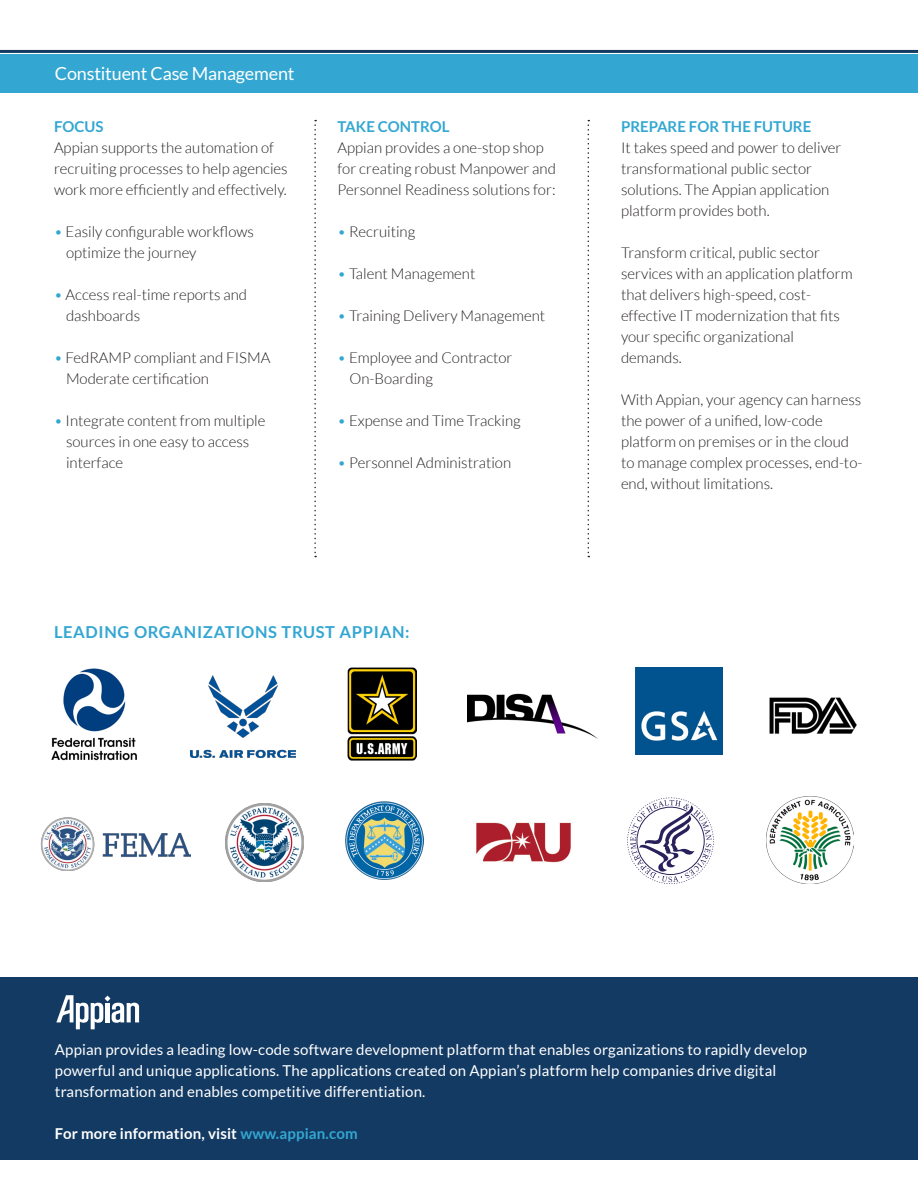
<style>
.page{position:relative;width:918px;height:1188px;background:#fff}
.page>*{position:absolute;margin:0;border:0;box-sizing:border-box;transform-origin:0 0}
.t1{font:18px "Lato";letter-spacing:-.01em;color:#fff}
.t2{font:700 16.5px "Lato";letter-spacing:.04em;color:#33a7d2}
.t3{font:300 15px/21px "Lato";color:#231f20}
.t4{font:15px/21px "Lato";letter-spacing:.01em;color:#fff}
.t5{font:700 15px "Lato";letter-spacing:.01em;color:#fff}
.t6{font:700 15px "Lato";color:#33a7d2}
.s1{color:#33a7d2}
</style>
<div class="page">
<div style="left:0;top:54px;width:918px;height:39px;background:#33a7d2"></div>
<hr style="left:0;top:50px;width:918px;height:3px;background:#133a63">
<div style="left:0;top:977px;width:918px;height:183px;background:#133a63"></div>
<svg style="left:56px;top:995px;width:83px;height:34px"></svg>
<img style="left:51px;top:668px;width:86px;height:92px">
<img style="left:190px;top:675px;width:105px;height:82px">
<img style="left:348px;top:668px;width:69px;height:92px">
<img style="left:468px;top:693px;width:130px;height:46px">
<img style="left:635px;top:668px;width:87px;height:87px">
<img style="left:769px;top:697px;width:87px;height:36px">
<img style="left:41px;top:817px;width:149px;height:53px">
<img style="left:225px;top:803px;width:78px;height:78px">
<img style="left:345px;top:801px;width:78px;height:78px">
<img style="left:476px;top:822px;width:95px;height:41px">
<svg style="left:627px;top:797px;width:87px;height:87px"></svg>
<img style="left:766px;top:796px;width:87px;height:87px">
<svg style="left:314px;top:120px;width:2px;height:437px"></svg>
<svg style="left:588px;top:120px;width:1px;height:437px"></svg>
<p class="t1" style="left:55px;top:64px;width:241px">Constituent Case Management</p>
<p class="t6" style="left:54px;top:118px;width:51px">FOCUS</p>
<p class="t3" style="left:54px;top:137px;width:235px">Appian supports the automation of recruiting processes to help agencies</p>
<p class="t3" style="left:54px;top:179px;width:234px">work more efficiently and effectively.</p>
<p class="t3" style="left:66px;top:221px;width:190px;text-indent:-12px"><span class="s1">•</span> Easily configurable workflows optimize the journey</p>
<p class="t3" style="left:66px;top:284px;width:183px;text-indent:-12px"><span class="s1">•</span> Access real-time reports and dashboards</p>
<p class="t3" style="left:66px;top:347px;width:206px;text-indent:-12px"><span class="s1">•</span> FedRAMP compliant and FISMA<br>Moderate certification</p>
<p class="t3" style="left:66px;top:410px;width:201px;text-indent:-12px"><span class="s1">•</span> Integrate content from multiple sources in one easy to access interface</p>
<p class="t6" style="left:338px;top:118px;width:113px">TAKE CONTROL</p>
<p class="t3" style="left:338px;top:137px;width:220px">Appian provides a one-stop shop for creating robust Manpower and<br>Personnel Readiness solutions for:</p>
<p class="t3" style="left:338px;top:221px;width:79px"><span class="s1">•</span> Recruiting</p>
<p class="t3" style="left:338px;top:263px;width:139px"><span class="s1">•</span> Talent Management</p>
<p class="t3" style="left:338px;top:305px;width:209px"><span class="s1">•</span> Training Delivery Management</p>
<p class="t3" style="left:350px;top:347px;width:165px;text-indent:-12px"><span class="s1">•</span> Employee and Contractor<br>On-Boarding</p>
<p class="t3" style="left:338px;top:410px;width:185px"><span class="s1">•</span> Expense and Time Tracking</p>
<p class="t3" style="left:338px;top:452px;width:175px"><span class="s1">•</span> Personnel Administration</p>
<p class="t2" style="left:54px;top:622px;width:357px">LEADING ORGANIZATIONS TRUST APPIAN:</p>
<p class="t6" style="left:621px;top:118px;width:192px">PREPARE FOR THE FUTURE</p>
<p class="t3" style="left:621px;top:137px;width:222px">It takes speed and power to deliver transformational public sector solutions. The Appian application platform provides both.</p>
<p class="t3" style="left:621px;top:242px;width:233px">Transform critical, public sector services with an application platform that delivers high-speed, cost&shy;effective IT modernization that fits your specific organizational</p>
<p class="t3" style="left:621px;top:347px;width:62px">demands.</p>
<p class="t3" style="left:621px;top:389px;width:242px">With Appian, your agency can harness the power of a unified, low-code platform on premises or in the cloud</p>
<p class="t3" style="left:621px;top:452px;width:243px">to manage complex processes, end-to&shy;end, without limitations.</p>
<p class="t4" style="left:55px;top:1039px;width:754px">Appian provides a leading low-code software development platform that enables organizations to rapidly develop powerful and unique applications. The applications created on Appian’s platform help companies drive digital transformation and enables competitive differentiation.</p>
<p class="t5" style="left:55px;top:1125px;width:304px">For more information, visit <span class="s1">www.appian.com</span></p>
</div>
